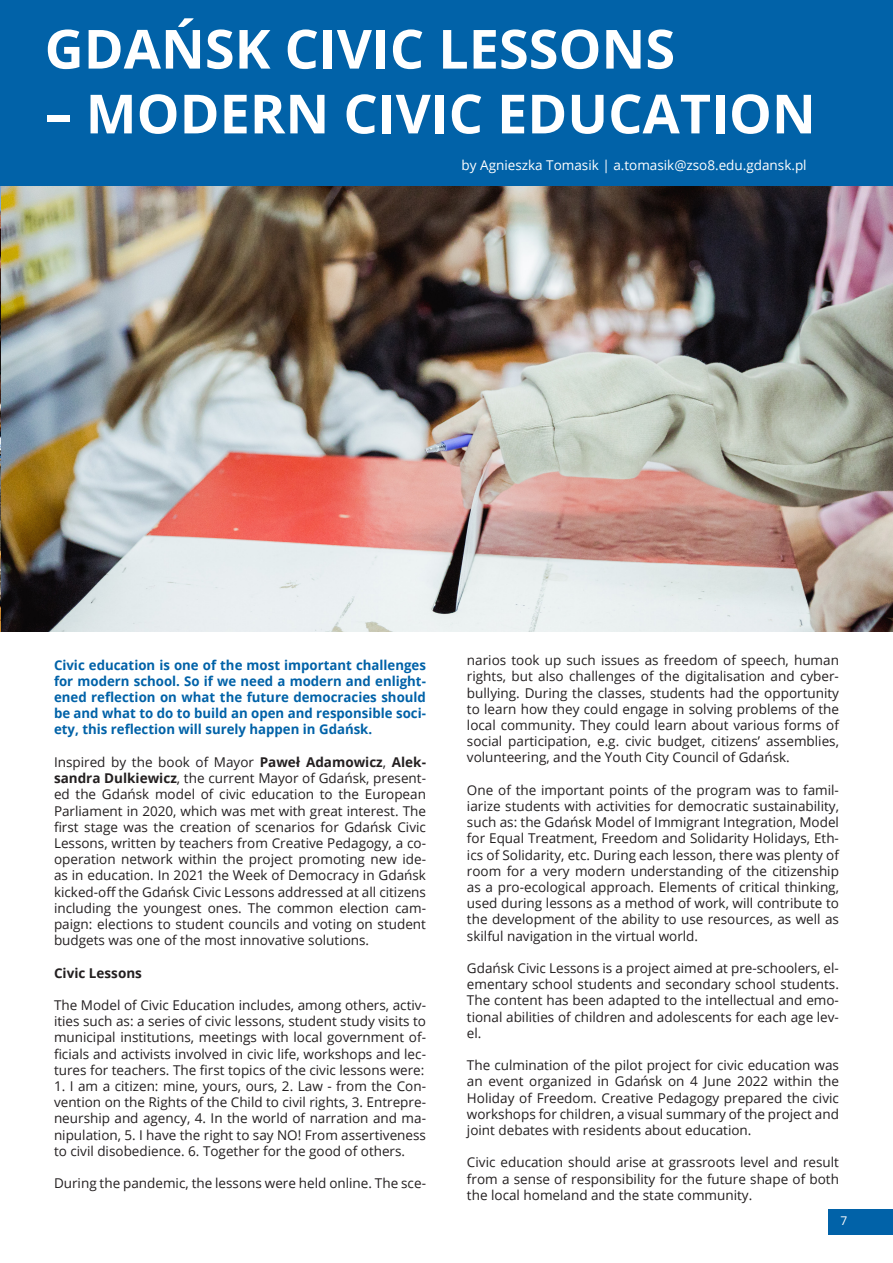
<style>
.page{position:relative;width:893px;height:1263px;background:#fff}
.page>*{position:absolute;margin:0;border:0;box-sizing:border-box;transform-origin:0 0}
.t1{font:700 54px "Open Sans";color:#fff}
.t2{font:13.5px/16.2px "Open Sans";color:#231f20;text-align:justify}
.Basic{font:700 13.5px/16.2px "Open Sans";color:#0162a8;text-align:justify}
.t3{font:13.5px "Open Sans";color:#fff}
.t4{font:700 13.5px "Open Sans";color:#231f20}
.t5{font:12px "Open Sans";color:#fff}
.s1{font-weight:700}
</style>
<div class="page">
<img style="left:0;top:185px;width:2px;height:446px">
<img style="left:2px;top:185px;width:891px;height:446px">
<div style="left:828px;top:1209px;width:65px;height:25px;background:#0162a8"></div>
<div style="left:0;top:0;width:893px;height:185px;background:#0162a8"></div>
<p class="t1" style="left:45px;top:11px;width:632px">GDAŃSK CIVIC LESSONS</p>
<p class="t1" style="left:45px;top:76px;width:773px">– MODERN CIVIC EDUCATION</p>
<p class="t3" style="left:462px;top:156px;width:347px">by Agnieszka Tomasik | a.tomasik@zso8.edu.gdansk.pl</p>
<p class="Basic" style="left:54px;top:656px;width:373px">Civic education is one of the most important challenges for modern school. So if we need a modern and enlight&shy;ened reflection on what the future democracies should be and what to do to build an open and responsible soci&shy;ety, this reflection will surely happen in Gdańsk.</p>
<p class="t2" style="left:54px;top:753px;width:373px">Inspired by the book of Mayor <span class="s1">Paweł Adamowicz</span>, <span class="s1">Alek&shy;sandra Dulkiewicz</span>, the current Mayor of Gdańsk, present&shy;ed the Gdańsk model of civic education to the European Parliament in 2020, which was met with great interest. The first stage was the creation of scenarios for Gdańsk Civic Lessons, written by teachers from Creative Pedagogy, a co&shy;operation network within the project promoting new ide&shy;as in education. In 2021 the Week of Democracy in Gdańsk kicked-off the Gdańsk Civic Lessons addressed at all citizens including the youngest ones. The common election cam&shy;paign: elections to student councils and voting on student budgets was one of the most innovative solutions.</p>
<p class="t4" style="left:54px;top:963px;width:89px">Civic Lessons</p>
<p class="t2" style="left:54px;top:996px;width:373px">The Model of Civic Education includes, among others, activ&shy;ities such as: a series of civic lessons, student study visits to municipal institutions, meetings with local government of&shy;ficials and activists involved in civic life, workshops and lec&shy;tures for teachers. The first topics of the civic lessons were:</p>
<p class="t2" style="left:54px;top:1077px;width:373px">1. I am a citizen: mine, yours, ours, 2. Law - from the Con&shy;vention on the Rights of the Child to civil rights, 3. Entrepre&shy;neurship and agency, 4. In the world of narration and ma&shy;nipulation, 5. I have the right to say NO! From assertiveness to civil disobedience. 6. Together for the good of others.</p>
<p class="t2" style="left:54px;top:1175px;width:373px">During the pandemic, the lessons were held online. The sce-</p>
<p class="t2" style="left:467px;top:652px;width:373px">narios took up such issues as freedom of speech, human rights, but also challenges of the digitalisation and cyber&shy;bullying. During the classes, students had the opportunity to learn how they could engage in solving problems of the local community. They could learn about various forms of social participation, e.g. civic budget, citizens’ assemblies, volunteering, and the Youth City Council of Gdańsk.</p>
<p class="t2" style="left:467px;top:781px;width:373px">One of the important points of the program was to famil&shy;iarize students with activities for democratic sustainability, such as: the Gdańsk Model of Immigrant Integration, Model for Equal Treatment, Freedom and Solidarity Holidays, Eth&shy;ics of Solidarity, etc. During each lesson, there was plenty of room for a very modern understanding of the citizenship as a pro-ecological approach. Elements of critical thinking, used during lessons as a method of work, will contribute to the development of the ability to use resources, as well as skilful navigation in the virtual world.</p>
<p class="t2" style="left:467px;top:960px;width:373px">Gdańsk Civic Lessons is a project aimed at pre-schoolers, el&shy;ementary school students and secondary school students.<br>The content has been adapted to the intellectual and emo&shy;tional abilities of children and adolescents for each age lev&shy;el.</p>
<p class="t2" style="left:467px;top:1057px;width:373px">The culmination of the pilot project for civic education was an event organized in Gdańsk on 4 June 2022 within the Holiday of Freedom. Creative Pedagogy prepared the civic workshops for children, a visual summary of the project and joint debates with residents about education.</p>
<p class="t2" style="left:467px;top:1154px;width:373px">Civic education should arise at grassroots level and result from a sense of responsibility for the future shape of both the local homeland and the state community.</p>
<p class="t5" style="left:841px;top:1213px;width:8px">7</p>
</div>
